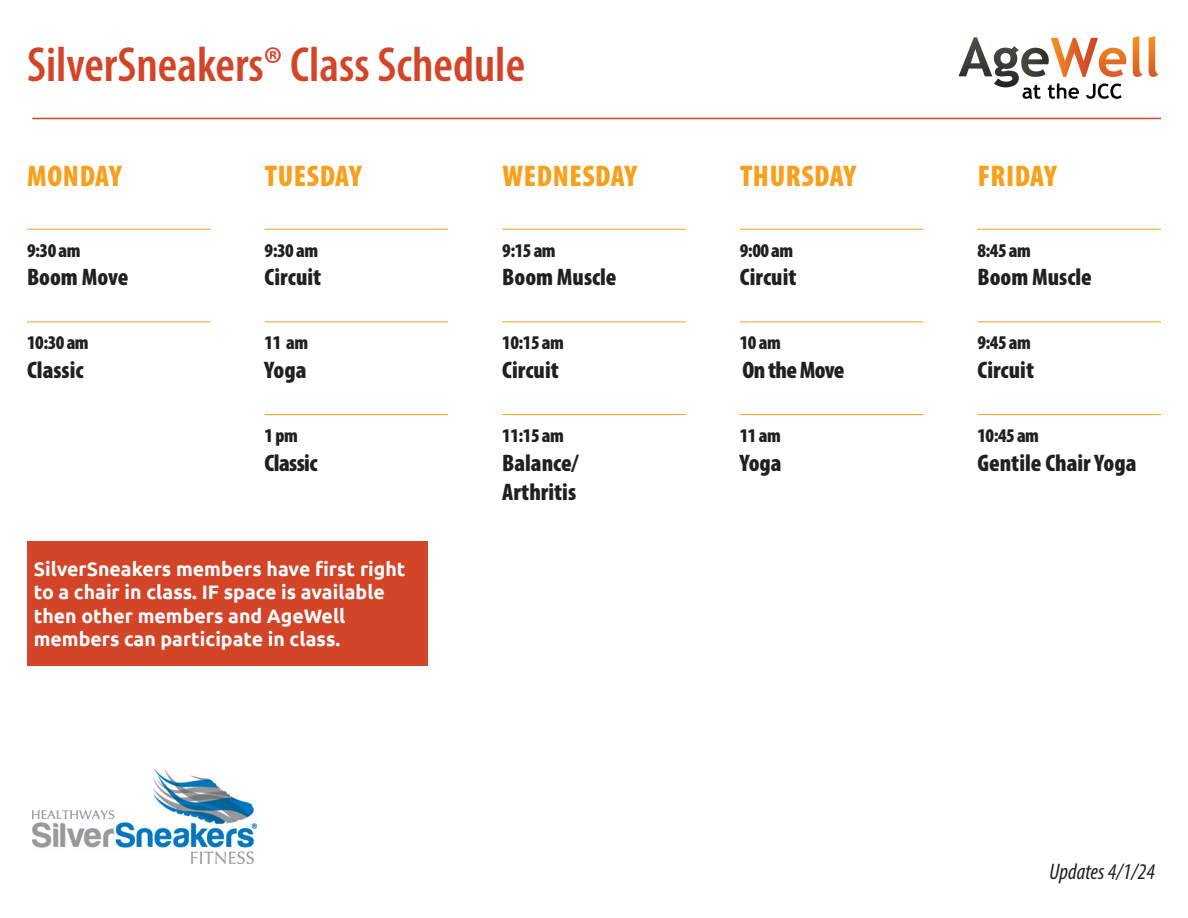
<style>
.page{position:relative;width:1188px;height:918px;background:#fff}
.page>*{position:absolute;margin:0;border:0;box-sizing:border-box;transform-origin:0 0}
.day{font:600 condensed 49.5px "Myriad Pro";color:#d24528}
.day-2{font:900 condensed 30px "Myriad Pro";letter-spacing:.02em;color:#f89f1c}
.class{font:900 condensed 24px/28.8px "Myriad Pro";color:#231f20}
.time{font:900 condensed 24px "Myriad Pro";letter-spacing:-.025em;color:#231f20}
.classname_back{font:italic condensed 22.5px "Myriad Pro";color:#231f20}
.time-2{font:700 19.5px/23.4px "Ubuntu";color:#fff}
.time-3{font:900 condensed 19.5px "Myriad Pro";letter-spacing:-.025em;color:#231f20}
</style>
<div class="page">
<hr style="left:27px;top:229px;width:184px;height:1px;background:#f89f1c">
<hr style="left:27px;top:322px;width:184px;height:1px;background:#f89f1c">
<hr style="left:265px;top:229px;width:183px;height:1px;background:#f89f1c">
<hr style="left:265px;top:322px;width:183px;height:1px;background:#f89f1c">
<hr style="left:265px;top:414px;width:183px;height:1px;background:#f89f1c">
<hr style="left:502px;top:229px;width:184px;height:1px;background:#f89f1c">
<hr style="left:502px;top:322px;width:184px;height:1px;background:#f89f1c">
<hr style="left:502px;top:414px;width:184px;height:1px;background:#f89f1c">
<hr style="left:740px;top:229px;width:183px;height:1px;background:#f89f1c">
<hr style="left:740px;top:322px;width:183px;height:1px;background:#f89f1c">
<hr style="left:740px;top:414px;width:183px;height:1px;background:#f89f1c">
<hr style="left:977px;top:229px;width:184px;height:1px;background:#f89f1c">
<hr style="left:977px;top:322px;width:184px;height:1px;background:#f89f1c">
<hr style="left:977px;top:414px;width:184px;height:1px;background:#f89f1c">
<hr style="left:32px;top:118px;width:1129px;height:1px;background:#d24528">
<div style="left:27px;top:541px;width:401px;height:125px;background:#d24528"></div>
<svg style="left:1133px;top:36px;width:9px;height:41px"></svg>
<svg style="left:1149px;top:36px;width:9px;height:41px"></svg>
<svg style="left:958px;top:37px;width:168px;height:62px"></svg>
<img style="left:32px;top:770px;width:224px;height:94px">
<p class="day" style="left:27px;top:34px;width:500px">SilverSneakers® Class Schedule</p>
<p class="day-2" style="left:27px;top:157px;width:96px">MONDAY</p>
<p class="time-3" style="left:27px;top:238px;width:55px">9:30 am</p>
<p class="class" style="left:27px;top:262px;width:103px">Boom Move</p>
<p class="time-3" style="left:27px;top:330px;width:63px">10:30 am</p>
<p class="class" style="left:27px;top:355px;width:58px">Classic</p>
<p class="day-2" style="left:265px;top:157px;width:98px">TUESDAY</p>
<p class="time-3" style="left:265px;top:238px;width:55px">9:30 am</p>
<p class="class" style="left:265px;top:262px;width:58px">Circuit</p>
<p class="time-3" style="left:265px;top:330px;width:45px">11 am</p>
<p class="class" style="left:265px;top:355px;width:43px">Yoga</p>
<p class="time-3" style="left:265px;top:423px;width:35px">1 pm</p>
<p class="time" style="left:265px;top:447px;width:54px">Classic</p>
<p class="time-2" style="left:34px;top:557px;width:373px">SilverSneakers members have first right to a chair in class. IF space is available then other members and AgeWell members can participate in class.</p>
<p class="day-2" style="left:502px;top:157px;width:136px">WEDNESDAY</p>
<p class="time-3" style="left:502px;top:238px;width:55px">9:15 am</p>
<p class="class" style="left:502px;top:262px;width:116px">Boom Muscle</p>
<p class="time-3" style="left:502px;top:330px;width:63px">10:15 am</p>
<p class="class" style="left:502px;top:355px;width:58px">Circuit</p>
<p class="time-3" style="left:502px;top:423px;width:63px">11:15 am</p>
<p class="class" style="left:502px;top:448px;width:78px">Balance/<br>Arthritis</p>
<p class="day-2" style="left:740px;top:157px;width:117px">THURSDAY</p>
<p class="time-3" style="left:740px;top:238px;width:55px">9:00 am</p>
<p class="class" style="left:740px;top:262px;width:58px">Circuit</p>
<p class="time-3" style="left:740px;top:330px;width:42px">10 am</p>
<p class="time" style="left:742px;top:355px;width:104px">On the Move</p>
<p class="time-3" style="left:740px;top:423px;width:42px">11 am</p>
<p class="class" style="left:740px;top:448px;width:43px">Yoga</p>
<p class="day-2" style="left:978px;top:157px;width:80px">FRIDAY</p>
<p class="time-3" style="left:977px;top:238px;width:55px">8:45 am</p>
<p class="class" style="left:977px;top:262px;width:116px">Boom Muscle</p>
<p class="time-3" style="left:977px;top:330px;width:55px">9:45 am</p>
<p class="class" style="left:977px;top:355px;width:58px">Circuit</p>
<p class="time-3" style="left:977px;top:423px;width:63px">10:45 am</p>
<p class="class" style="left:977px;top:448px;width:161px">Gentile Chair Yoga</p>
<p class="classname_back" style="left:1049px;top:858px;width:107px">Updates 4/1/24</p>
</div>
